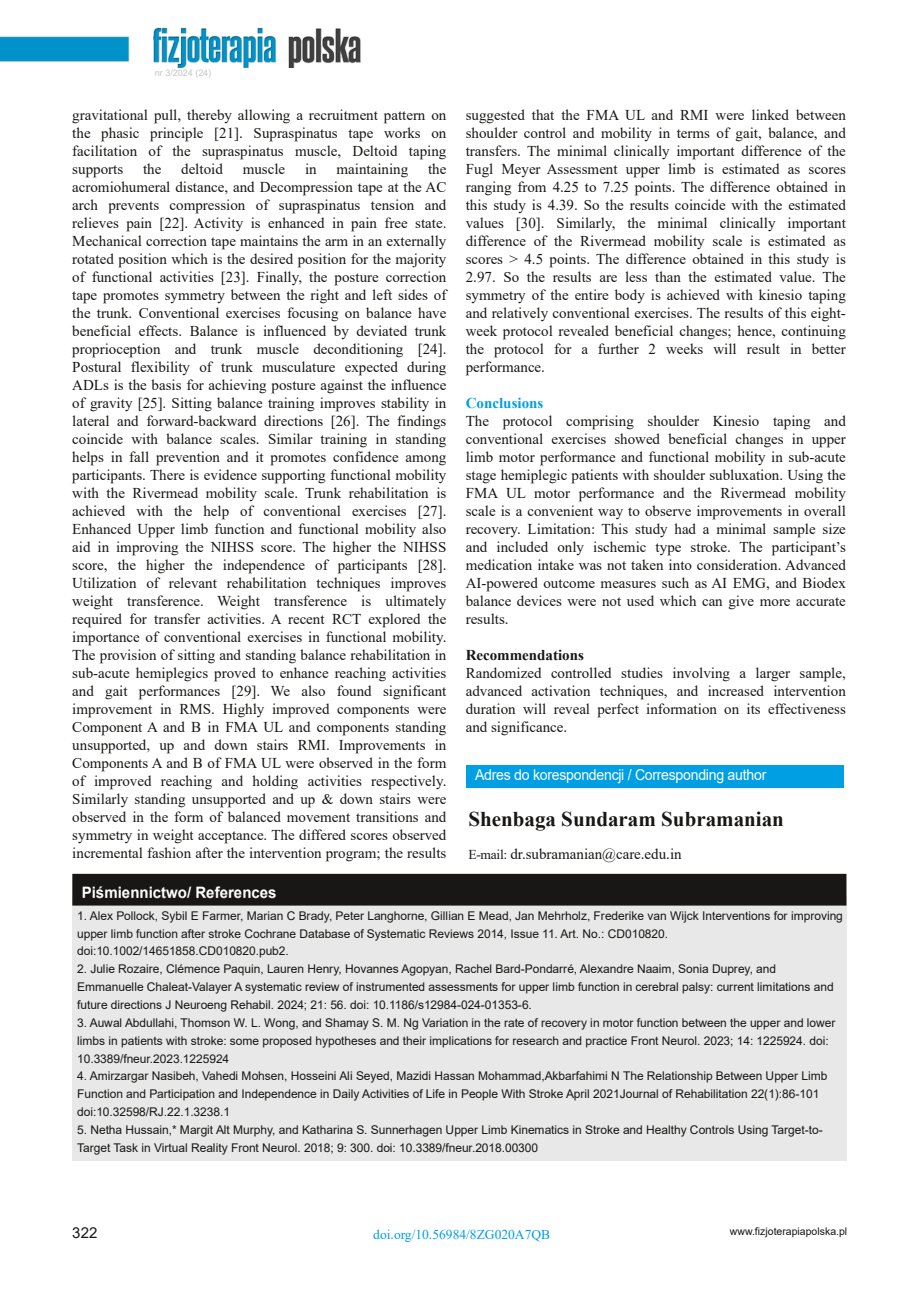
<style>
.page{position:relative;width:919px;height:1289px;background:#fff}
.page>*{position:absolute;margin:0;border:0;box-sizing:border-box;transform-origin:0 0}
.t1{font:700 21px "Times New Roman";color:#181715}
.t2{font:700 15.75px "Arial";letter-spacing:.005em;color:#fff;scale:.95 1}
.t3{font:15px/18px "Times New Roman";color:#181715;text-align:justify}
.t4{font:15px "Arial";letter-spacing:-.015em;color:#fff;scale:.94 1}
.t5{font:700 15px "Times New Roman";color:#181715}
.t6{font:700 15px "Times New Roman";color:#009ee3}
.t7{font:15px "Arial";color:#181715}
.t8{font:13.5px "Times New Roman";color:#009ee3}
.t9{font:12px/17.9px "Arial";letter-spacing:-.005em;color:#181715}
.t10{font:10.5px "Arial";color:#181715}
.t11{font:9px "Arial";letter-spacing:-.005em;color:rgb(111 110 110/.4)}
.s1{font-size:13.5px}
</style>
<div class="page">
<img style="left:0;top:28px;width:361px;height:40px">
<div style="left:466px;top:765px;width:377px;height:23px;background:#009ee3"></div>
<div style="left:73px;top:874px;width:772px;height:30px;background:#181715"></div>
<div style="left:72px;top:873px;width:774px;height:32px;border:2px solid #181715"></div>
<div style="left:72px;top:897px;width:774px;height:264px;background:#e8e8e8"></div>
<p class="t11" style="left:155px;top:68px;width:58px">nr 3/2024 (24)</p>
<p class="t3" style="left:72px;top:106px;width:375px">gravitational pull, thereby allowing a recruitment pattern on the phasic principle [21]. Supraspinatus tape works on facilitation of the supraspinatus muscle, Deltoid taping supports</p>
<p class="t3" style="left:72px;top:160px;width:375px;text-indent:356px">the acromiohumeral distance, and Decompression tape at the AC arch prevents compression of supraspinatus tension and relieves pain [22]. Activity is enhanced in pain free state.<br>Mechanical correction tape maintains the arm in an externally rotated position which is the desired position for the majority of functional activities [23]. Finally, the posture correction tape promotes symmetry between the right and left sides of the trunk. Conventional exercises focusing on balance have beneficial effects. Balance is influenced by deviated trunk proprioception and trunk muscle deconditioning [24].<br>Postural flexibility of trunk musculature expected during ADLs is the basis for achieving posture against the influence of gravity [25]. Sitting balance training improves stability in lateral and forward-backward directions [26]. The findings coincide with balance scales. Similar training in standing helps in fall prevention and it promotes confidence among participants. There is evidence supporting functional mobility with the Rivermead mobility scale. Trunk rehabilitation is achieved with the help of conventional exercises [27].<br>Enhanced Upper limb function and functional mobility also aid in improving the NIHSS score. The higher the NIHSS score, the higher the independence of participants [28].<br>Utilization of relevant rehabilitation techniques improves weight transference. Weight transference is ultimately required for transfer activities. A recent RCT explored the importance of conventional exercises in functional mobility.<br>The provision of sitting and standing balance rehabilitation in sub-acute hemiplegics proved to enhance reaching activities and gait performances [29]. We also found significant improvement in RMS. Highly improved components were Component A and B in FMA UL and components standing unsupported, up and down stairs RMI. Improvements in Components A and B of FMA UL were observed in the form of improved reaching and holding activities respectively.<br>Similarly standing unsupported and up &amp; down stairs were observed in the form of balanced movement transitions and symmetry in weight acceptance. The differed scores observed incremental fashion after the intervention program; the results</p>
<p class="t3" style="left:143px;top:160px;width:20px">the</p>
<p class="t3" style="left:181px;top:160px;width:43px">deltoid</p>
<p class="t3" style="left:243px;top:160px;width:44px">muscle</p>
<p class="t3" style="left:305px;top:160px;width:13px">in</p>
<p class="t3" style="left:336px;top:160px;width:73px">maintaining</p>
<p class="t3" style="left:465px;top:106px;width:381px">suggested that the FMA UL and RMI were linked between shoulder control and mobility in terms of gait, balance, and transfers. The minimal clinically important difference of the Fugl Meyer Assessment upper limb is estimated as scores ranging from 4.25 to 7.25 points. The difference obtained in this study is 4.39. So the results coincide with the estimated values [30]. Similarly, the minimal clinically important difference of the Rivermead mobility scale is estimated as scores &gt; 4.5 points. The difference obtained in this study is 2.97. So the results are less than the estimated value. The symmetry of the entire body is achieved with kinesio taping and relatively conventional exercises. The results of this eight&shy;week protocol revealed beneficial changes; hence, continuing the protocol for a further 2 weeks will result in better performance.</p>
<p class="t6" style="left:465px;top:394px;width:79px">Conclusions</p>
<p class="t3" style="left:465px;top:412px;width:381px">The protocol comprising shoulder Kinesio taping and conventional exercises showed beneficial changes in upper limb motor performance and functional mobility in sub-acute stage hemiplegic patients with shoulder subluxation. Using the FMA UL motor performance and the Rivermead mobility scale is a convenient way to observe improvements in overall recovery. Limitation: This study had a minimal sample size and included only ischemic type stroke. The participant’s medication intake was not taken into consideration. Advanced AI-powered outcome measures such as AI EMG, and Biodex balance devices were not used which can give more accurate results.</p>
<p class="t5" style="left:465px;top:646px;width:120px">Recommendations</p>
<p class="t3" style="left:465px;top:664px;width:381px">Randomized controlled studies involving a larger sample, advanced activation techniques, and increased intervention duration will reveal perfect information on its effectiveness and significance.</p>
<p class="t4" style="left:475px;top:766px;width:311px">Adres do korespondencji / Corresponding author</p>
<h1 class="t1" style="left:468px;top:807px;width:317px">Shenbaga Sundaram Subramanian</h1>
<p class="t3" style="left:468px;top:844px;width:215px"><span class="s1">E-mail:</span> dr.subramanian@care.edu.in</p>
<p class="t2" style="left:82px;top:884px;width:207px">Piśmiennictwo/ References</p>
<p class="t9" style="left:77px;top:906px;width:767px">1. Alex Pollock, Sybil E Farmer, Marian C Brady, Peter Langhorne, Gillian E Mead, Jan Mehrholz, Frederike van Wijck Interventions for improving upper limb function after stroke Cochrane Database of Systematic Reviews 2014, Issue 11. Art. No.: CD010820. doi:10.1002/14651858.CD010820.pub2.</p>
<p class="t9" style="left:77px;top:960px;width:758px">2. Julie Rozaire, Clémence Paquin, Lauren Henry, Hovannes Agopyan, Rachel Bard-Pondarré, Alexandre Naaim, Sonia Duprey, and<br>Emmanuelle Chaleat-Valayer A systematic review of instrumented assessments for upper limb function in cerebral palsy: current limitations and future directions J Neuroeng Rehabil. 2024; 21: 56. doi: 10.1186/s12984-024-01353-6.</p>
<p class="t9" style="left:77px;top:1013px;width:759px">3. Auwal Abdullahi, Thomson W. L. Wong, and Shamay S. M. Ng Variation in the rate of recovery in motor function between the upper and lower limbs in patients with stroke: some proposed hypotheses and their implications for research and practice Front Neurol. 2023; 14: 1225924. doi:<br>10.3389/fneur.2023.1225924</p>
<p class="t9" style="left:77px;top:1067px;width:751px">4. Amirzargar Nasibeh, Vahedi Mohsen, Hosseini Ali Seyed, Mazidi Hassan Mohammad,Akbarfahimi N The Relationship Between Upper Limb<br>Function and Participation and Independence in Daily Activities of Life in People With Stroke April 2021Journal of Rehabilitation 22(1):86-101 doi:10.32598/RJ.22.1.3238.1</p>
<p class="t9" style="left:77px;top:1120px;width:747px">5. Netha Hussain,* Margit Alt Murphy, and Katharina S. Sunnerhagen Upper Limb Kinematics in Stroke and Healthy Controls Using Target-to-<br>Target Task in Virtual Reality Front Neurol. 2018; 9: 300. doi: 10.3389/fneur.2018.00300</p>
<p class="t7" style="left:72px;top:1224px;width:27px">322</p>
<p class="t8" style="left:373px;top:1227px;width:178px">doi.org/10.56984/8ZG020A7QB</p>
<p class="t10" style="left:729px;top:1225px;width:119px">www.fizjoterapiapolska.pl</p>
</div>
